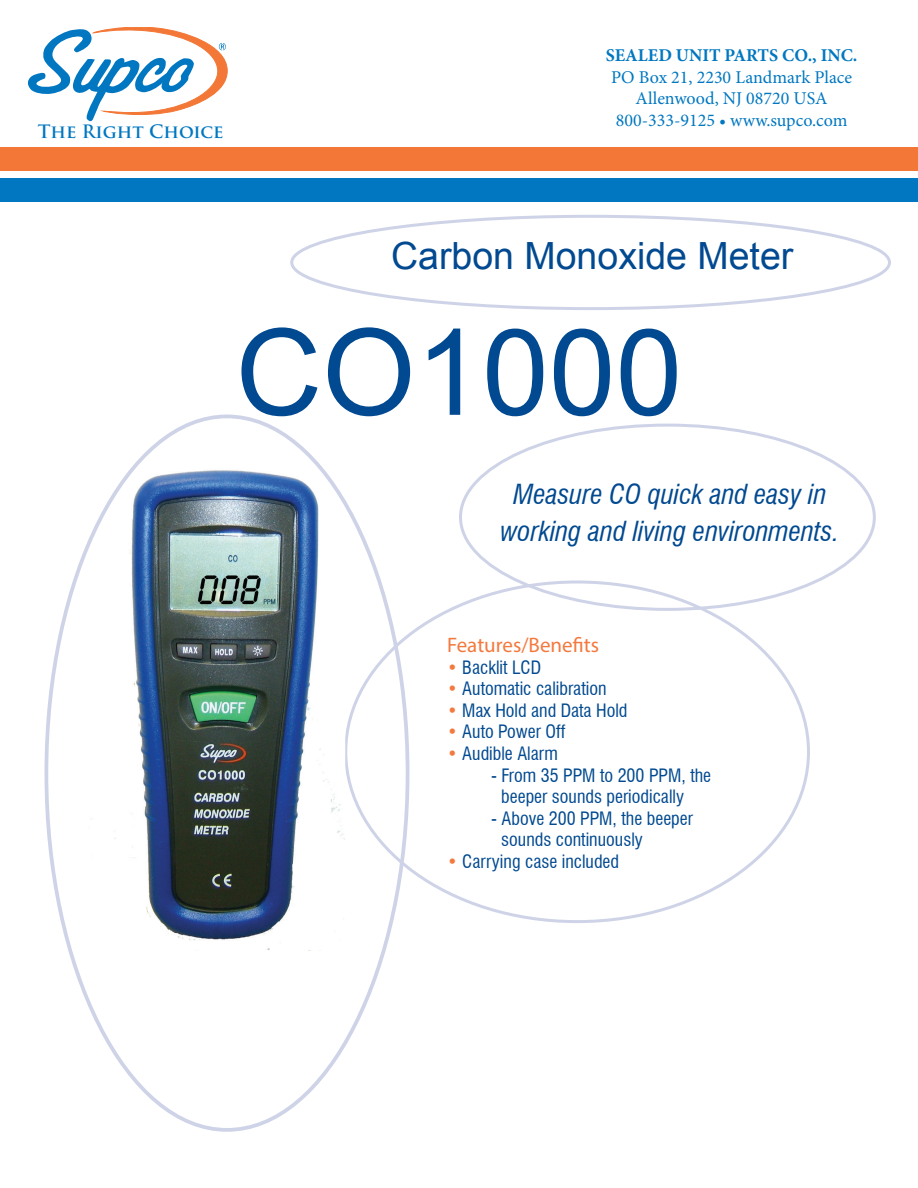
<style>
.page{position:relative;width:918px;height:1188px;background:#fff}
.page>*{position:absolute;margin:0;border:0;box-sizing:border-box;transform-origin:0 0}
.t1{font:120px "Arial";color:#014990}
.t2{font:37.5px "Arial";color:#014990}
.t3{font:italic condensed 27px/37.5px "Swiss 721 BT";color:#014990;text-align:center}
.t4{font:21px "Myriad Pro";color:#f4793e}
.t5{font:condensed 18px/21.6px "Swiss 721 BT";color:#014990}
.t6{font:18px/21.6px "Minion Pro";color:#0077c0;text-align:center}
.t7{font:700 18px "Minion Pro";color:#0077c0}
.t8{font:700 18px "Trajan Pro";color:#0077c0}
.s1{color:#f4793e}
</style>
<div class="page">
<div style="left:290px;top:215px;width:601px;height:95px;border:3px solid #ced3e7;border-radius:50%"></div>
<img style="left:88px;top:448px;width:257px;height:503px">
<svg style="left:28px;top:27px;width:199px;height:94px"></svg>
<div style="left:0;top:147px;width:918px;height:24px;background:#f37736"></div>
<div style="left:0;top:178px;width:918px;height:24px;background:#0077c0"></div>
<p class="t8" style="left:38px;top:120px;width:187px">The Right Choice</p>
<p class="t7" style="left:606px;top:43px;width:253px">SEALED UNIT PARTS CO., INC.</p>
<p class="t6" style="left:611px;top:66px;width:243px">PO Box 21, 2230 Landmark Place<br>Allenwood, NJ 08720 USA<br>800-333-9125 • www.supco.com</p>
<h2 class="t2" style="left:391px;top:232px;width:404px">Carbon Monoxide Meter</h2>
<h1 class="t1" style="left:236px;top:294px;width:448px">CO1000</h1>
<h3 class="t3" style="left:500px;top:475px;width:341px">Measure CO quick and easy in working and living environments.</h3>
<p class="t4" style="left:447px;top:632px;width:153px">Features/Benefits</p>
<p class="t5" style="left:447px;top:656px;width:96px"><span class="s1">•</span> Backlit LCD</p>
<p class="t5" style="left:447px;top:678px;width:161px"><span class="s1">•</span> Automatic calibration</p>
<p class="t5" style="left:447px;top:699px;width:182px"><span class="s1">•</span> Max Hold and Data Hold</p>
<p class="t5" style="left:447px;top:721px;width:120px"><span class="s1">•</span> Auto Power Off</p>
<p class="t5" style="left:447px;top:743px;width:112px"><span class="s1">•</span> Audible Alarm</p>
<p class="t5" style="left:501px;top:764px;width:212px;text-indent:-10px">- From 35 PPM to 200 PPM, the beeper sounds periodically</p>
<p class="t5" style="left:501px;top:807px;width:193px;text-indent:-10px">- Above 200 PPM, the beeper sounds continuously</p>
<p class="t5" style="left:447px;top:851px;width:173px"><span class="s1">•</span> Carrying case included</p>
</div>
